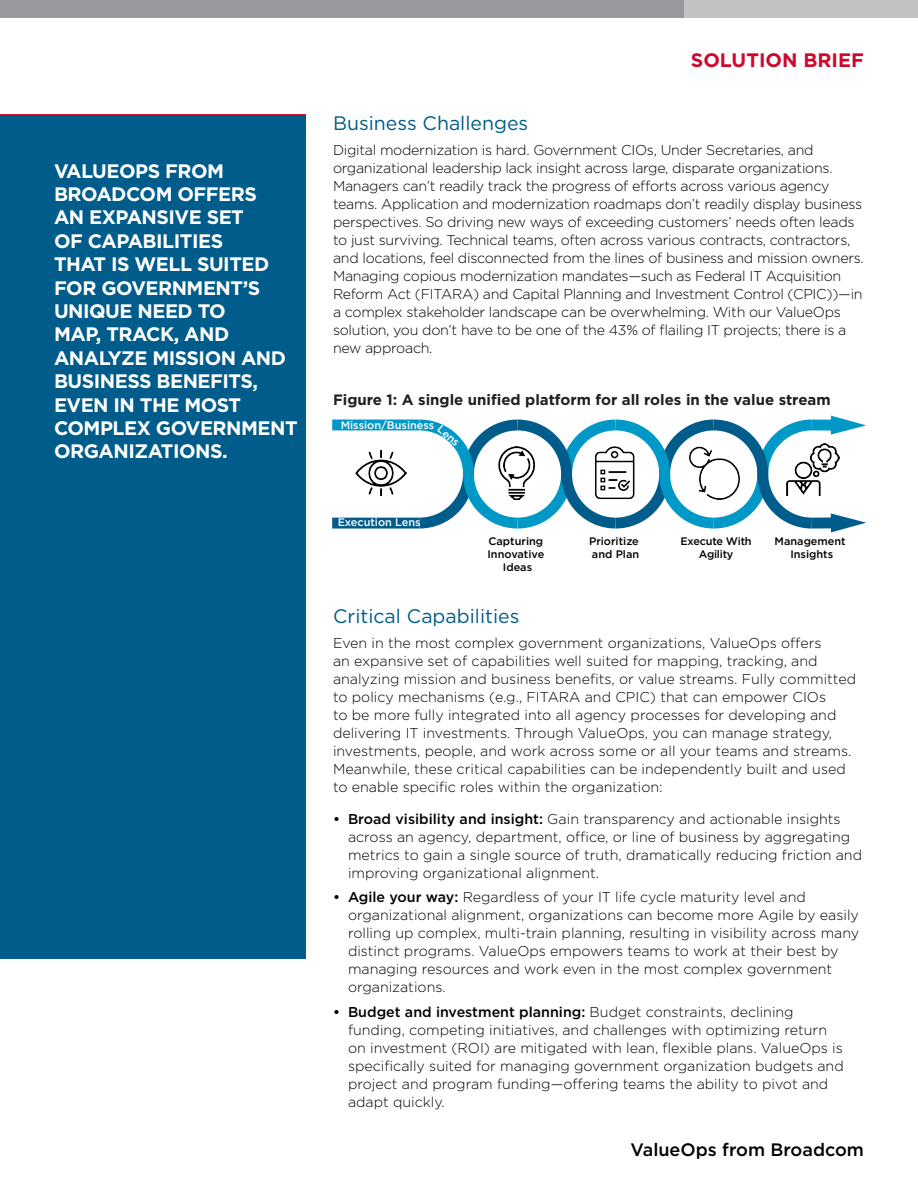
<style>
.page{position:relative;width:918px;height:1188px;background:#fff}
.page>*{position:absolute;margin:0;border:0;box-sizing:border-box;transform-origin:0 0}
.Pullquote{font:700 19.5px/23.4px "Gotham";letter-spacing:-.025em;color:#fff}
.Body_Head{font:19.5px "Gotham";color:#005c8a}
.Document_Type_Right{font:700 19.5px "Gotham";color:#cc092f}
.Gray_Bar_text{font:500 18px "Gotham";color:#000}
.Figure_Heading{font:700 15px "Gotham";color:#231f20}
.Body_Text{font:300 14.25px/18px "Gotham";color:#000}
.Body_Text-2{font:300 14.25px/18px "Gotham";letter-spacing:-.02em;color:#000}
.t1{font:500 10.95px/13px "Gotham";color:#000;text-align:center}
.t2{font:500 10.95px "Gotham";color:#fff}
.t3{font:500 10.95px/13px "Gotham";letter-spacing:-.025em;color:#000;text-align:center}
.s1{font-weight:500}
</style>
<div class="page">
<div style="left:0;top:0;width:735px;height:18px;background:#97999c"></div>
<div style="left:684px;top:0;width:234px;height:18px;background:#c1c2c4"></div>
<div style="left:0;top:115px;width:306px;height:843px;background:#005c8a"></div>
<div style="left:332px;top:420px;width:87px;height:10px;background:#0098c7"></div>
<div style="left:812px;top:420px;width:25px;height:11px;background:#0098c7"></div>
<svg style="left:831px;top:416px;width:35px;height:19px"></svg>
<div style="left:332px;top:518px;width:87px;height:11px;background:#005c8a"></div>
<div style="left:812px;top:517px;width:25px;height:12px;background:#005c8a"></div>
<svg style="left:831px;top:513px;width:35px;height:19px"></svg>
<svg style="left:409px;top:419px;width:414px;height:110px"></svg>
<img style="left:689px;top:447px;width:52px;height:52px">
<img style="left:490px;top:447px;width:53px;height:52px">
<img style="left:588px;top:444px;width:53px;height:57px">
<img style="left:355px;top:451px;width:52px;height:44px">
<img style="left:787px;top:444px;width:52px;height:52px">
<p class="Pullquote" style="left:54px;top:159px;width:245px">VALUEOPS FROM<br>BROADCOM OFFERS<br>AN EXPANSIVE SET<br>OF CAPABILITIES<br>THAT IS WELL SUITED<br>FOR GOVERNMENT’S<br>UNIQUE NEED TO<br>MAP, TRACK, AND<br>ANALYZE MISSION AND<br>BUSINESS BENEFITS,<br>EVEN IN THE MOST<br>COMPLEX GOVERNMENT<br>ORGANIZATIONS.</p>
<p class="Document_Type_Right" style="left:691px;top:48px;width:175px">SOLUTION BRIEF</p>
<p class="Body_Head" style="left:333px;top:111px;width:197px">Business Challenges</p>
<p class="Body_Text-2" style="left:333px;top:141px;width:532px">Digital modernization is hard. Government CIOs, Under Secretaries, and organizational leadership lack insight across large, disparate organizations.<br>Managers can’t readily track the progress of efforts across various agency teams. Application and modernization roadmaps don’t readily display business perspectives. So driving new ways of exceeding customers’ needs often leads to just surviving. Technical teams, often across various contracts, contractors, and locations, feel disconnected from the lines of business and mission owners.<br>Managing copious modernization mandates—such as Federal IT Acquisition Reform Act (FITARA) and Capital Planning and Investment Control (CPIC))—in a complex stakeholder landscape can be overwhelming. With our ValueOps solution, you don’t have to be one of the 43% of flailing IT projects; there is a new approach.</p>
<p class="Figure_Heading" style="left:333px;top:390px;width:499px">Figure 1: A single unified platform for all roles in the value stream</p>
<p class="t2" style="left:341px;top:418px;width:95px">Mission/Business</p>
<p class="t2" style="left:444px;top:422px;width:27px;rotate:41deg">Lens</p>
<p class="t2" style="left:338px;top:515px;width:85px">Execution Lens</p>
<p class="t1" style="left:488px;top:534px;width:58px">Capturing<br>Innovative<br>Ideas</p>
<p class="t1" style="left:589px;top:534px;width:52px;text-align:left">Prioritize and Plan</p>
<p class="t3" style="left:680px;top:534px;width:73px">Execute With<br>Agility</p>
<p class="t1" style="left:775px;top:534px;width:73px">Management<br>Insights</p>
<p class="Body_Head" style="left:333px;top:604px;width:188px">Critical Capabilities</p>
<p class="Body_Text" style="left:333px;top:634px;width:525px">Even in the most complex government organizations, ValueOps offers<br>an expansive set of capabilities well suited for mapping, tracking, and analyzing mission and business benefits, or value streams. Fully committed to policy mechanisms (e.g., FITARA and CPIC) that can empower CIOs<br>to be more fully integrated into all agency processes for developing and delivering IT investments. Through ValueOps, you can manage strategy, investments, people, and work across some or all your teams and streams.<br>Meanwhile, these critical capabilities can be independently built and used to enable specific roles within the organization:</p>
<p class="Body_Text" style="left:348px;top:809px;width:516px;text-indent:-15px"><span class="s1">• Broad visibility and insight:</span> Gain transparency and actionable insights across an agency, department, office, or line of business by aggregating metrics to gain a single source of truth, dramatically reducing friction and improving organizational alignment.</p>
<p class="Body_Text" style="left:348px;top:888px;width:513px;text-indent:-15px"><span class="s1">• Agile your way:</span> Regardless of your IT life cycle maturity level and organizational alignment, organizations can become more Agile by easily rolling up complex, multi-train planning, resulting in visibility across many distinct programs. ValueOps empowers teams to work at their best by managing resources and work even in the most complex government organizations.</p>
<p class="Body_Text" style="left:348px;top:1003px;width:497px;text-indent:-15px"><span class="s1">• Budget and investment planning:</span> Budget constraints, declining funding, competing initiatives, and challenges with optimizing return on investment (ROI) are mitigated with lean, flexible plans. ValueOps is specifically suited for managing government organization budgets and project and program funding—offering teams the ability to pivot and adapt quickly.</p>
<p class="Gray_Bar_text" style="left:631px;top:1138px;width:235px">ValueOps from Broadcom</p>
</div>
